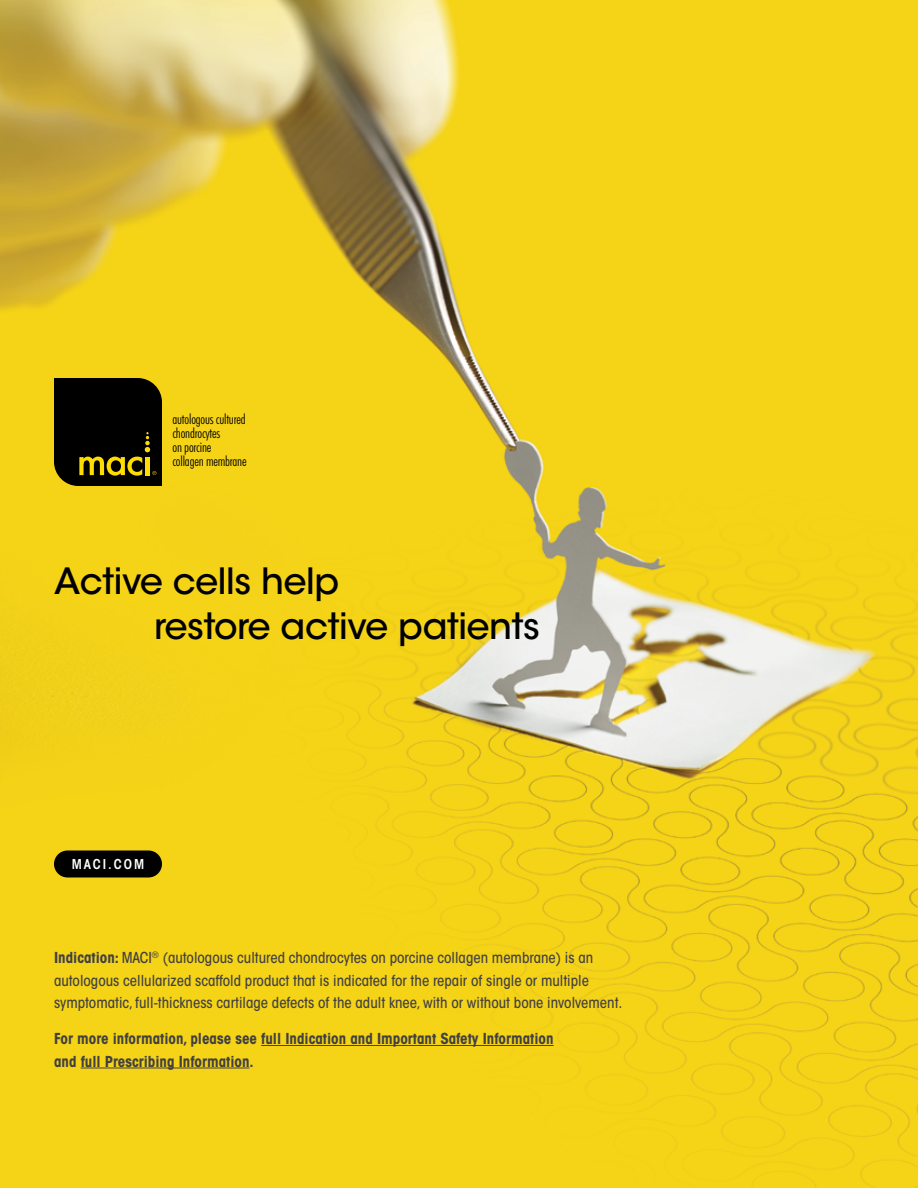
<style>
.page{position:relative;width:918px;height:1188px;background:#fff}
.page>*{position:absolute;margin:0;border:0;box-sizing:border-box;transform-origin:0 0}
.t1{font:500 36px/45px "ITC Avant Garde Std";letter-spacing:-.01em;color:#000}
.t2{font:500 condensed 15px/22.5px "ITC Avant Garde Std";color:#414042}
.t3{font:700 condensed 15px/22.5px "ITC Avant Garde Std";color:#414042}
.t4{font:300 condensed 13.95px/14px "Futura BT";letter-spacing:-.015em;color:#000}
.t5{font:600 condensed 13.5px "ITC Avant Garde Std";letter-spacing:.15em;color:#fff}
.s1{font-weight:700}
</style>
<div class="page">
<img style="left:0;top:0;width:918px;height:1188px">
<hr style="left:261px;top:1045px;width:293px;height:1px;background:#414042">
<hr style="left:81px;top:1068px;width:169px;height:1px;background:#414042">
<svg style="left:54px;top:378px;width:108px;height:108px"></svg>
<div style="left:54px;top:850px;width:108px;height:28px;background:#000;border-radius:14px"></div>
<p class="t4" style="left:173px;top:412px;width:76px">autologous cultured chondrocytes<br>on porcine<br>collagen membrane</p>
<h1 class="t1" style="left:154px;top:558px;width:387px;text-indent:-100px">Active cells help<br>restore active patients</h1>
<p class="t5" style="left:72px;top:856px;width:74px">MACI.COM</p>
<p class="t2" style="left:54px;top:946px;width:570px"><span class="s1">Indication:</span> MACI<sup>®</sup> (autologous cultured chondrocytes on porcine collagen membrane) is an autologous cellularized scaffold product that is indicated for the repair of single or multiple symptomatic, full-thickness cartilage defects of the adult knee, with or without bone involvement.</p>
<p class="t3" style="left:54px;top:1027px;width:501px">For more information, please see full Indication and Important Safety Information and full Prescribing Information.</p>
</div>
